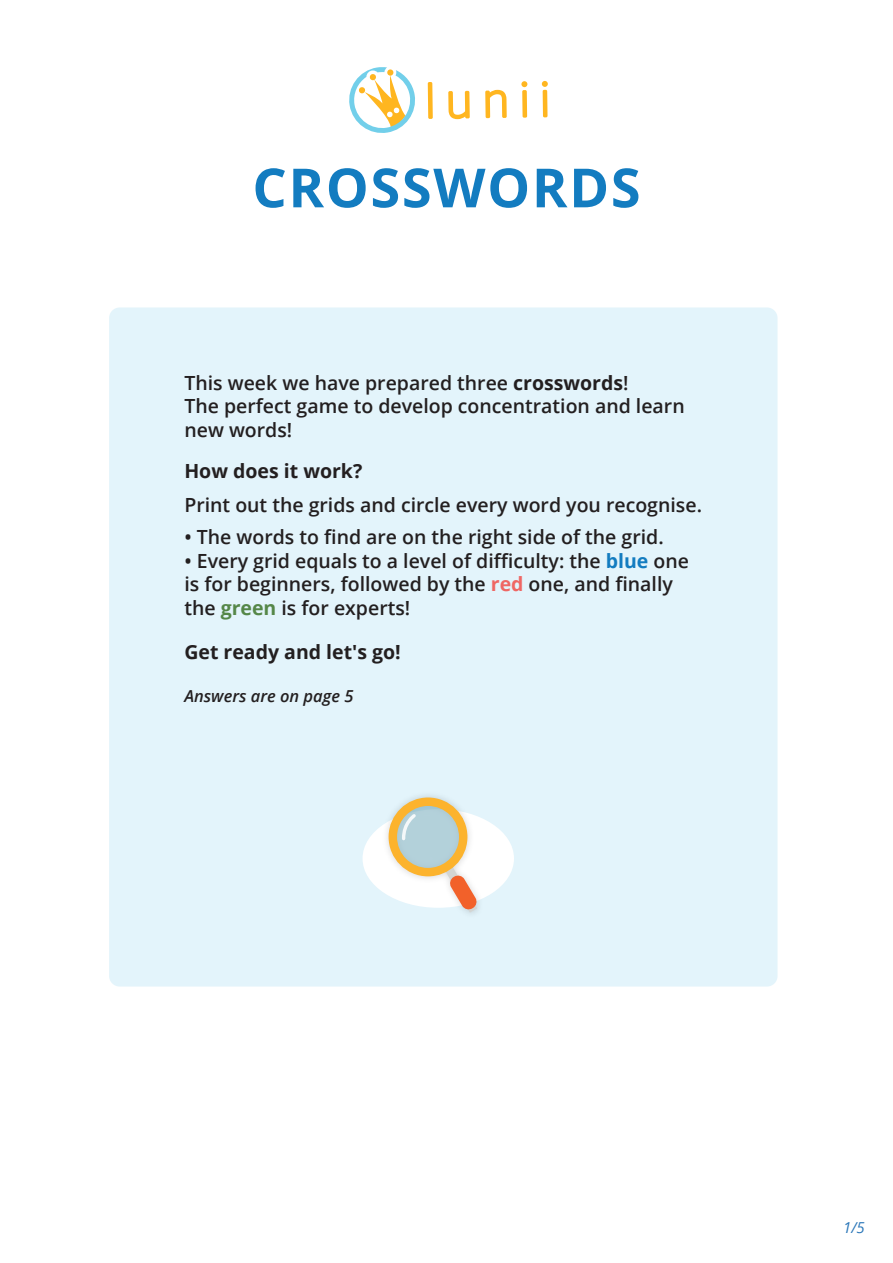
<style>
.page{position:relative;width:893px;height:1263px;background:#fff}
.page>*{position:absolute;margin:0;border:0;box-sizing:border-box;transform-origin:0 0}
.t1{font:700 54px "Open Sans";letter-spacing:.03em;color:#137cc0}
.t2{font:600 19.5px/23.4px "Open Sans";color:#231f20}
.t3{font:700 19.5px "Open Sans";color:#231f20}
.t4{font:italic 600 16.5px "Open Sans";color:#231f20}
.t5{font:italic 15.15px "Open Sans";color:#2b77b9}
.s1{font-weight:700}
.s2{font-weight:700;color:#137cc0}
.s3{font-weight:700;color:#ef6764}
.s4{font-weight:700;color:#558748}
</style>
<div class="page">
<div style="left:109px;top:307px;width:668px;height:679px;background:#e3f4fb;border-radius:11px"></div>
<svg style="left:428px;top:82px;width:5px;height:37px"></svg>
<svg style="left:448px;top:91px;width:22px;height:28px"></svg>
<svg style="left:485px;top:90px;width:22px;height:28px"></svg>
<div style="left:522px;top:90px;width:5px;height:28px;background:#ffb620;border-radius:2px"></div>
<svg style="left:521px;top:81px;width:6px;height:6px"></svg>
<hr style="left:543px;top:90px;width:4px;height:27px;background:#ffb620;border-radius:2px">
<svg style="left:542px;top:81px;width:6px;height:6px"></svg>
<svg style="left:349px;top:67px;width:66px;height:66px"></svg>
<div style="left:363px;top:809px;width:151px;height:99px;background:#fff;border-radius:50%"></div>
<img style="left:379px;top:795px;width:108px;height:119px">
<svg style="left:388px;top:797px;width:90px;height:116px"></svg>
<h1 class="t1" style="left:252px;top:150px;width:390px">CROSSWORDS</h1>
<p class="t2" style="left:184px;top:371px;width:502px">This week we have prepared three <span class="s1">crosswords</span>!<br>The perfect game to develop concentration and learn new words!</p>
<p class="t3" style="left:184px;top:457px;width:179px">How does it work?</p>
<p class="t2" style="left:184px;top:493px;width:519px">Print out the grids and circle every word you recognise.</p>
<p class="t2" style="left:184px;top:525px;width:481px">• The words to find are on the right side of the grid.</p>
<p class="t2" style="left:184px;top:549px;width:506px">• Every grid equals to a level of difficulty: the <span class="s2">blue</span> one is for beginners, followed by the <span class="s3">red</span> one, and finally the <span class="s4">green</span> is for experts!</p>
<p class="t3" style="left:184px;top:638px;width:218px">Get ready and let's go!</p>
<p class="t4" style="left:184px;top:685px;width:171px">Answers are on page 5</p>
<p class="t5" style="left:843px;top:1217px;width:23px">1/5</p>
</div>
